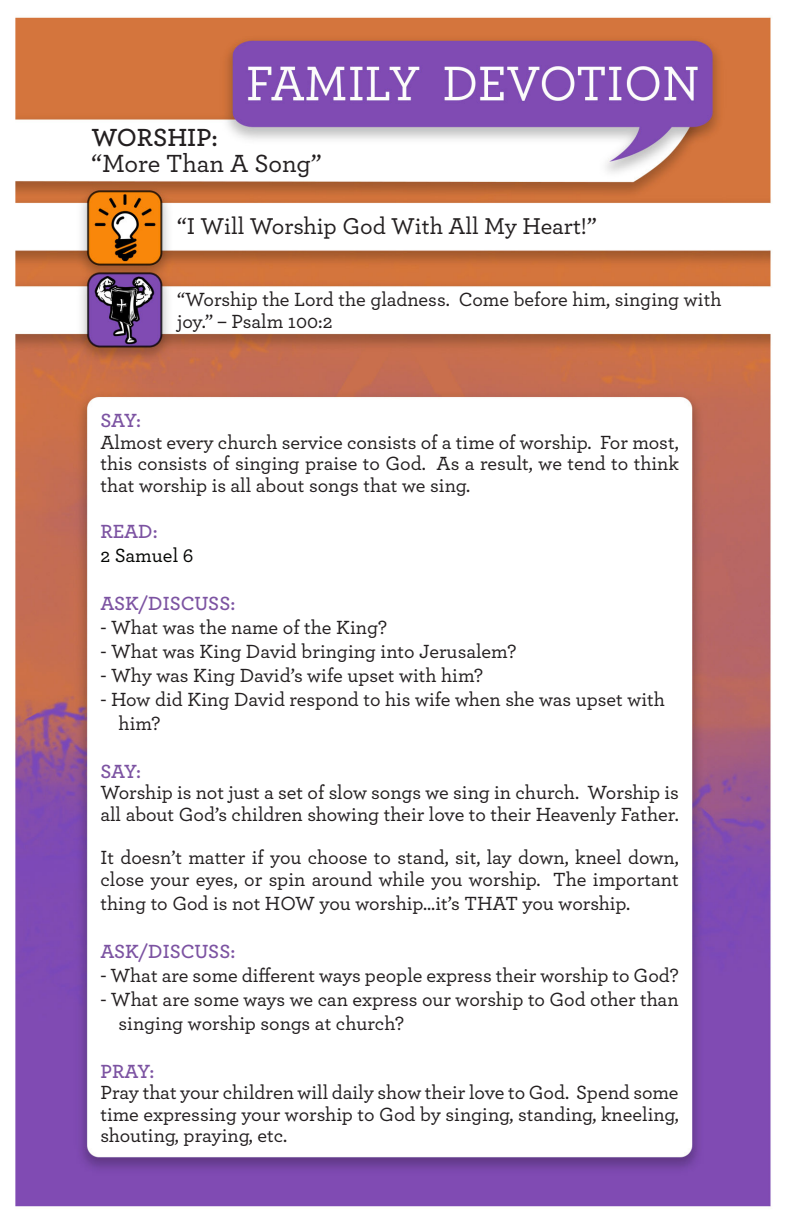
<style>
.page{position:relative;width:792px;height:1224px;background:#fff}
.page>*{position:absolute;margin:0;border:0;box-sizing:border-box;transform-origin:0 0}
.t1{font:500 26px "Archer Pro";letter-spacing:-.01em;color:#231f20}
.t2{font:600 26px "Archer Pro";color:#231f20}
.t3{font:500 24px "Archer Pro";color:#231f20}
.t4{font:500 20px/21.6px "Archer Pro";color:#231f20}
.t5{font:600 20px "Archer Pro";color:#7c53a2}
.t6{font:500 20px "Archer Pro";color:#040503}
</style>
<div class="page">
<img style="left:15px;top:17px;width:756px;height:1190px">
<p class="t2" style="left:92px;top:118px;width:128px">WORSHIP:</p>
<p class="t1" style="left:92px;top:145px;width:231px">“More Than A Song”</p>
<p class="t3" style="left:177px;top:209px;width:421px">“I Will Worship God With All My Heart!”</p>
<p class="t4" style="left:177px;top:287px;width:546px">“Worship the Lord the gladness. Come before him, singing with joy.” – Psalm 100:2</p>
<p class="t5" style="left:100px;top:406px;width:42px">SAY:</p>
<p class="t4" style="left:100px;top:430px;width:580px;text-align:justify">Almost every church service consists of a time of worship. For most, this consists of singing praise to God. As a result, we tend to think that worship is all about songs that we sing.</p>
<p class="t5" style="left:100px;top:516px;width:59px">READ:</p>
<p class="t6" style="left:100px;top:541px;width:95px">2 Samuel 6</p>
<p class="t5" style="left:100px;top:588px;width:136px">ASK/DISCUSS:</p>
<p class="t4" style="left:100px;top:615px;width:288px">- What was the name of the King?</p>
<p class="t4" style="left:100px;top:639px;width:417px">- What was King David bringing into Jerusalem?</p>
<p class="t4" style="left:100px;top:663px;width:384px">- Why was King David’s wife upset with him?</p>
<p class="t4" style="left:100px;top:687px;width:566px">- How did King David respond to his wife when she was upset with</p>
<p class="t4" style="left:119px;top:711px;width:44px">him?</p>
<p class="t5" style="left:100px;top:756px;width:42px">SAY:</p>
<p class="t4" style="left:100px;top:781px;width:580px">Worship is not just a set of slow songs we sing in church. Worship is all about God’s children showing their love to their Heavenly Father.</p>
<p class="t4" style="left:100px;top:845px;width:580px">It doesn’t matter if you choose to stand, sit, lay down, kneel down, close your eyes, or spin around while you worship. The important</p>
<p class="t4" style="left:100px;top:891px;width:531px">thing to God is not HOW you worship...it’s THAT you worship.</p>
<p class="t5" style="left:100px;top:936px;width:136px">ASK/DISCUSS:</p>
<p class="t4" style="left:100px;top:963px;width:580px">- What are some different ways people express their worship to God?</p>
<p class="t4" style="left:100px;top:987px;width:580px">- What are some ways we can express our worship to God other than</p>
<p class="t4" style="left:119px;top:1011px;width:287px">singing worship songs at church?</p>
<p class="t5" style="left:100px;top:1056px;width:55px">PRAY:</p>
<p class="t4" style="left:100px;top:1081px;width:580px;text-align:justify">Pray that your children will daily show their love to God. Spend some time expressing your worship to God by singing, standing, kneeling, shouting, praying, etc.</p>
</div>
